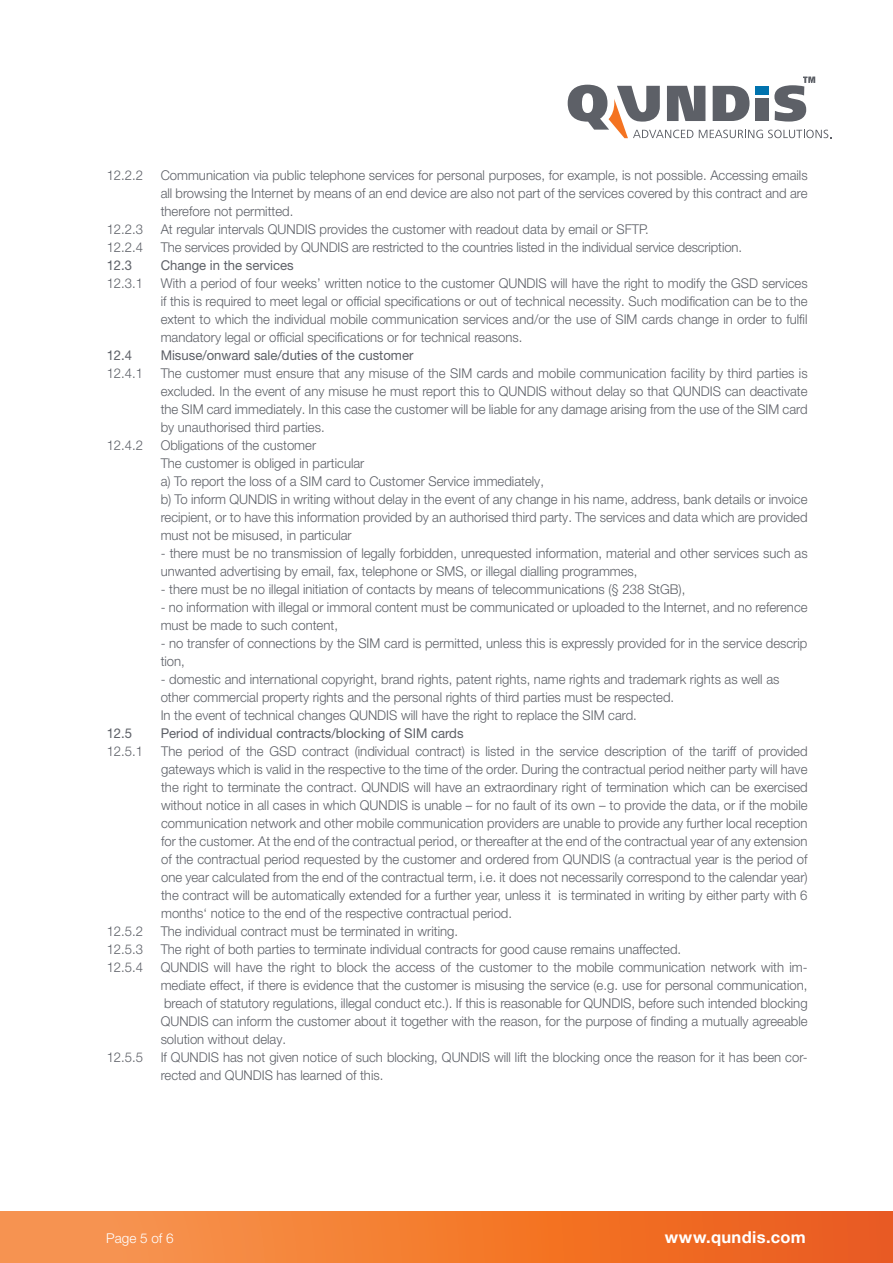
<style>
.page{position:relative;width:893px;height:1263px;background:#fff}
.page>*{position:absolute;margin:0;border:0;box-sizing:border-box;transform-origin:0 0}
.t1{font:700 16.5px "Helvetica Neue LT Pro";letter-spacing:.02em;color:#fff}
.t2{font:300 13.5px/18px "Helvetica Neue LT Pro";color:#5d6067;text-align:justify}
.t3{font:13.5px "Helvetica Neue LT Pro";color:#5d6067}
.t4{font:300 13.5px "Helvetica Neue LT Pro";color:#fff}
</style>
<div class="page">
<div style="left:0;top:1212px;width:893px;height:51px;background:linear-gradient(to right,#f99a51,#ec5b16)"></div>
<svg style="left:568px;top:77px;width:263px;height:61px"></svg>
<p class="t2" style="left:107px;top:166px;width:38px">12.2.2</p>
<p class="t2" style="left:161px;top:166px;width:648px">Communication via public telephone services for personal purposes, for example, is not possible. Accessing emails all browsing the Internet by means of an end device are also not part of the services covered by this contract and are therefore not permitted.</p>
<p class="t2" style="left:107px;top:220px;width:38px">12.2.3</p>
<p class="t2" style="left:161px;top:220px;width:490px">At regular intervals QUNDIS provides the customer with readout data by email or SFTP.</p>
<p class="t2" style="left:107px;top:238px;width:38px">12.2.4</p>
<p class="t2" style="left:161px;top:238px;width:583px">The services provided by QUNDIS are restricted to the countries listed in the individual service description.</p>
<p class="t3" style="left:107px;top:257px;width:27px">12.3</p>
<p class="t3" style="left:161px;top:257px;width:135px">Change in the services</p>
<p class="t2" style="left:107px;top:274px;width:38px">12.3.1</p>
<p class="t2" style="left:161px;top:274px;width:648px">With a period of four weeks’ written notice to the customer QUNDIS will have the right to modify the GSD services if this is required to meet legal or official specifications or out of technical necessity. Such modification can be to the extent to which the individual mobile communication services and/or the use of SIM cards change in order to fulfil mandatory legal or official specifications or for technical reasons.</p>
<p class="t3" style="left:107px;top:347px;width:27px">12.4</p>
<p class="t3" style="left:161px;top:347px;width:254px">Misuse/onward sale/duties of the customer</p>
<p class="t2" style="left:107px;top:364px;width:38px">12.4.1</p>
<p class="t2" style="left:161px;top:364px;width:648px">The customer must ensure that any misuse of the SIM cards and mobile communication facility by third parties is excluded. In the event of any misuse he must report this to QUNDIS without delay so that QUNDIS can deactivate the SIM card immediately. In this case the customer will be liable for any damage arising from the use of the SIM card by unauthorised third parties.</p>
<p class="t2" style="left:107px;top:436px;width:38px">12.4.2</p>
<p class="t2" style="left:161px;top:436px;width:157px">Obligations of the customer</p>
<p class="t2" style="left:161px;top:454px;width:205px">The customer is obliged in particular</p>
<p class="t2" style="left:161px;top:472px;width:385px">a) To report the loss of a SIM card to Customer Service immediately,</p>
<p class="t2" style="left:161px;top:490px;width:648px">b) To inform QUNDIS in writing without delay in the event of any change in his name, address, bank details or invoice recipient, or to have this information provided by an authorised third party. The services and data which are provided must not be misused, in particular</p>
<p class="t2" style="left:161px;top:544px;width:648px">- there must be no transmission of legally forbidden, unrequested information, material and other services such as unwanted advertising by email, fax, telephone or SMS, or illegal dialling programmes,</p>
<p class="t2" style="left:161px;top:580px;width:526px">- there must be no illegal initiation of contacts by means of telecommunications (§ 238 StGB),</p>
<p class="t2" style="left:161px;top:598px;width:648px">- no information with illegal or immoral content must be communicated or uploaded to the Internet, and no reference must be made to such content,</p>
<p class="t2" style="left:161px;top:634px;width:648px">- no transfer of connections by the SIM card is permitted, unless this is expressly provided for in the service descrip</p>
<p class="t2" style="left:161px;top:652px;width:26px">tion,</p>
<p class="t2" style="left:161px;top:670px;width:620px;text-align:left">- domestic and international copyright, brand rights, patent rights, name rights and trademark rights as well as other commercial property rights and the personal rights of third parties must be respected.<br>In the event of technical changes QUNDIS will have the right to replace the SIM card.</p>
<p class="t3" style="left:107px;top:725px;width:27px">12.5</p>
<p class="t3" style="left:161px;top:725px;width:304px">Period of individual contracts/blocking of SIM cards</p>
<p class="t2" style="left:107px;top:742px;width:38px">12.5.1</p>
<p class="t2" style="left:161px;top:742px;width:648px">The period of the GSD contract (individual contract) is listed in the service description of the tariff of provided gateways which is valid in the respective to the time of the order. During the contractual period neither party will have the right to terminate the contract. QUNDIS will have an extraordinary right of termination which can be exercised without notice in all cases in which QUNDIS is unable – for no fault of its own – to provide the data, or if the mobile communication network and other mobile communication providers are unable to provide any further local reception for the customer. At the end of the contractual period, or thereafter at the end of the contractual year of any extension of the contractual period requested by the customer and ordered from QUNDIS (a contractual year is the period of one year calculated from the end of the contractual term, i.e. it does not necessarily correspond to the calendar year) the contract will be automatically extended for a further year, unless it is terminated in writing by either party with 6 months‘ notice to the end of the respective contractual period.</p>
<p class="t2" style="left:107px;top:922px;width:38px">12.5.2</p>
<p class="t2" style="left:161px;top:922px;width:299px">The individual contract must be terminated in writing.</p>
<p class="t2" style="left:107px;top:940px;width:38px">12.5.3</p>
<p class="t2" style="left:161px;top:940px;width:522px">The right of both parties to terminate individual contracts for good cause remains unaffected.</p>
<p class="t2" style="left:107px;top:958px;width:38px">12.5.4</p>
<p class="t2" style="left:161px;top:958px;width:648px">QUNDIS will have the right to block the access of the customer to the mobile communication network with im&shy;mediate effect, if there is evidence that the customer is misusing the service (e.g. use for personal communication, breach of statutory regulations, illegal conduct etc.). If this is reasonable for QUNDIS, before such intended blocking QUNDIS can inform the customer about it together with the reason, for the purpose of finding a mutually agreeable</p>
<p class="t2" style="left:161px;top:1030px;width:127px">solution without delay.</p>
<p class="t2" style="left:107px;top:1048px;width:38px">12.5.5</p>
<p class="t2" style="left:161px;top:1048px;width:648px">If QUNDIS has not given notice of such blocking, QUNDIS will lift the blocking once the reason for it has been cor&shy;rected and QUNDIS has learned of this.</p>
<p class="t4" style="left:106px;top:1229px;width:69px">Page 5 of 6</p>
<p class="t1" style="left:665px;top:1226px;width:143px">www.qundis.com</p>
</div>
